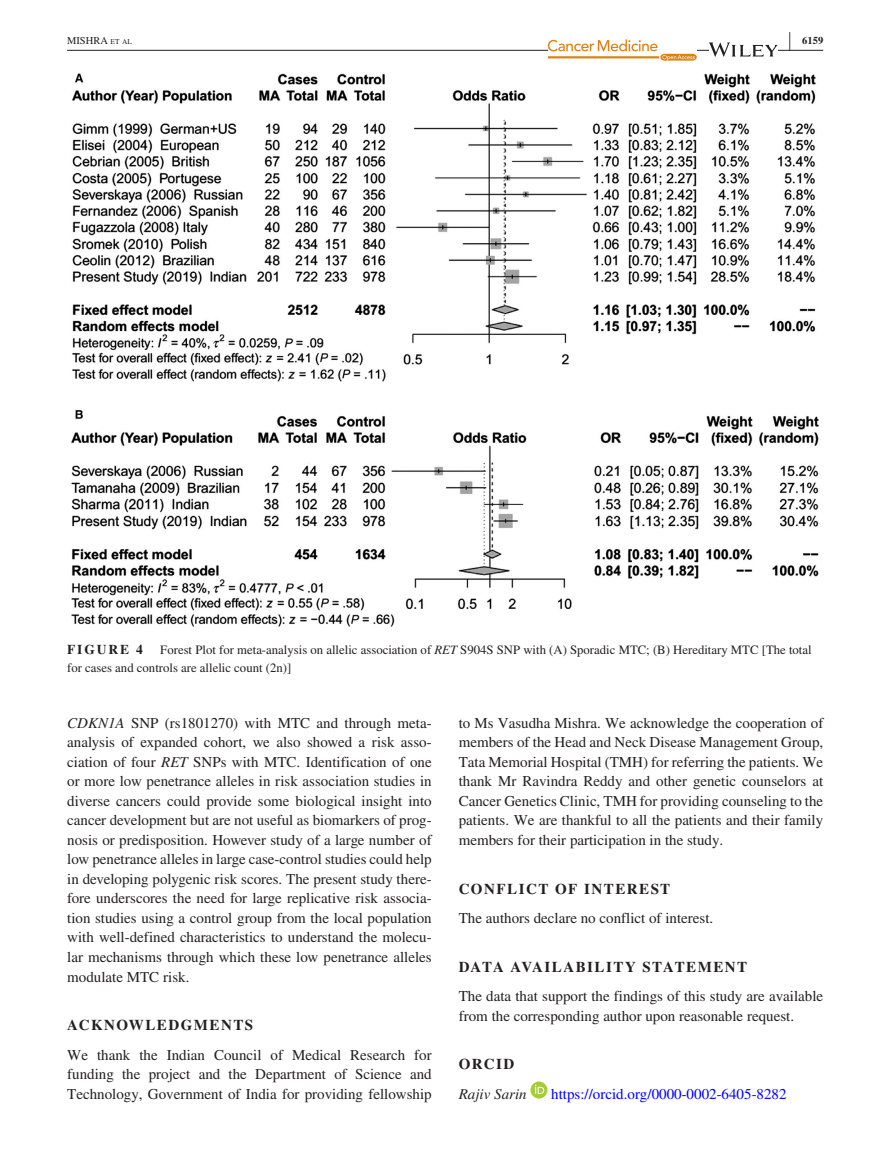
<style>
.page{position:relative;width:893px;height:1174px;background:#fff}
.page>*{position:absolute;margin:0;border:0;box-sizing:border-box;transform-origin:0 0}
.t1{font:700 25.95px "STIX";color:#231f20;scale:.36 1}
.t2{font:15px/19.5px "STIX";color:#231f20;text-align:justify}
.t3{font:700 15px "STIX";letter-spacing:.1em;color:#231f20}
.t4{font:15px "STIX";color:#00f}
.t5{font:italic 15px "STIX";color:#231f20}
.t6{font:700 13.5px "STIX";letter-spacing:.14em;color:#231f20}
.t7{font:12.75px/18px "STIX";color:#231f20}
.t8{font:10.5px "STIX";color:#231f20}
.t9{font:700 10.5px "STIX";color:#231f20}
.s1{font-size:7.35px}
.s2{font-style:italic}
</style>
<div class="page">
<hr style="left:67px;top:50px;width:756px;height:1px;background:#231f20">
<svg style="left:548px;top:39px;width:149px;height:22px"></svg>
<svg style="left:709px;top:42px;width:69px;height:15px"></svg>
<svg style="left:530px;top:1081px;width:17px;height:17px"></svg>
<svg style="left:535px;top:1084px;width:9px;height:9px"></svg>
<img style="left:71px;top:73px;width:748px;height:553px">
<h1 class="t1" style="left:789px;top:26px;width:7px">|</h1>
<p class="t8" style="left:67px;top:33px;width:66px">MISHRA <span class="s1">et al</span></p>
<p class="t9" style="left:802px;top:34px;width:22px">6159</p>
<p class="t6" style="left:67px;top:641px;width:77px">FIGURE 4</p>
<p class="t7" style="left:67px;top:641px;width:746px;text-indent:93px">Forest Plot for meta‐analysis on allelic association of <span class="s2">RET</span> S904S SNP with (A) Sporadic MTC; (B) Hereditary MTC [The total for cases and controls are allelic count (2n)]</p>
<p class="t2" style="left:67px;top:714px;width:366px"><span class="s2">CDKN1A</span> SNP (rs1801270) with MTC and through meta‐ analysis of expanded cohort, we also showed a risk asso&shy;ciation of four <span class="s2">RET</span> SNPs with MTC. Identification of one or more low penetrance alleles in risk association studies in diverse cancers could provide some biological insight into cancer development but are not useful as biomarkers of prog&shy;nosis or predisposition. However study of a large number of low penetrance alleles in large case‐control studies could help in developing polygenic risk scores. The present study there&shy;fore underscores the need for large replicative risk associa&shy;tion studies using a control group from the local population with well‐defined characteristics to understand the molecu&shy;lar mechanisms through which these low penetrance alleles modulate MTC risk.</p>
<p class="t3" style="left:67px;top:1016px;width:188px">ACKNOWLEDGMENTS</p>
<p class="t2" style="left:67px;top:1045px;width:366px">We thank the Indian Council of Medical Research for funding the project and the Department of Science and Technology, Government of India for providing fellowship</p>
<p class="t2" style="left:459px;top:714px;width:366px">to Ms Vasudha Mishra. We acknowledge the cooperation of members of the Head and Neck Disease Management Group, Tata Memorial Hospital (TMH) for referring the patients. We thank Mr Ravindra Reddy and other genetic counselors at Cancer Genetics Clinic, TMH for providing counseling to the patients. We are thankful to all the patients and their family members for their participation in the study.</p>
<p class="t3" style="left:459px;top:879px;width:213px">CONFLICT OF INTEREST</p>
<p class="t2" style="left:459px;top:909px;width:256px">The authors declare no conflict of interest.</p>
<p class="t3" style="left:459px;top:957px;width:290px">DATA AVAILABILITY STATEMENT</p>
<p class="t2" style="left:459px;top:987px;width:366px">The data that support the findings of this study are available from the corresponding author upon reasonable request.</p>
<p class="t3" style="left:459px;top:1055px;width:57px">ORCID</p>
<p class="t5" style="left:459px;top:1083px;width:69px">Rajiv Sarin</p>
<p class="t4" style="left:551px;top:1083px;width:237px">https://orcid.org/0000-0002-6405-8282</p>
</div>
